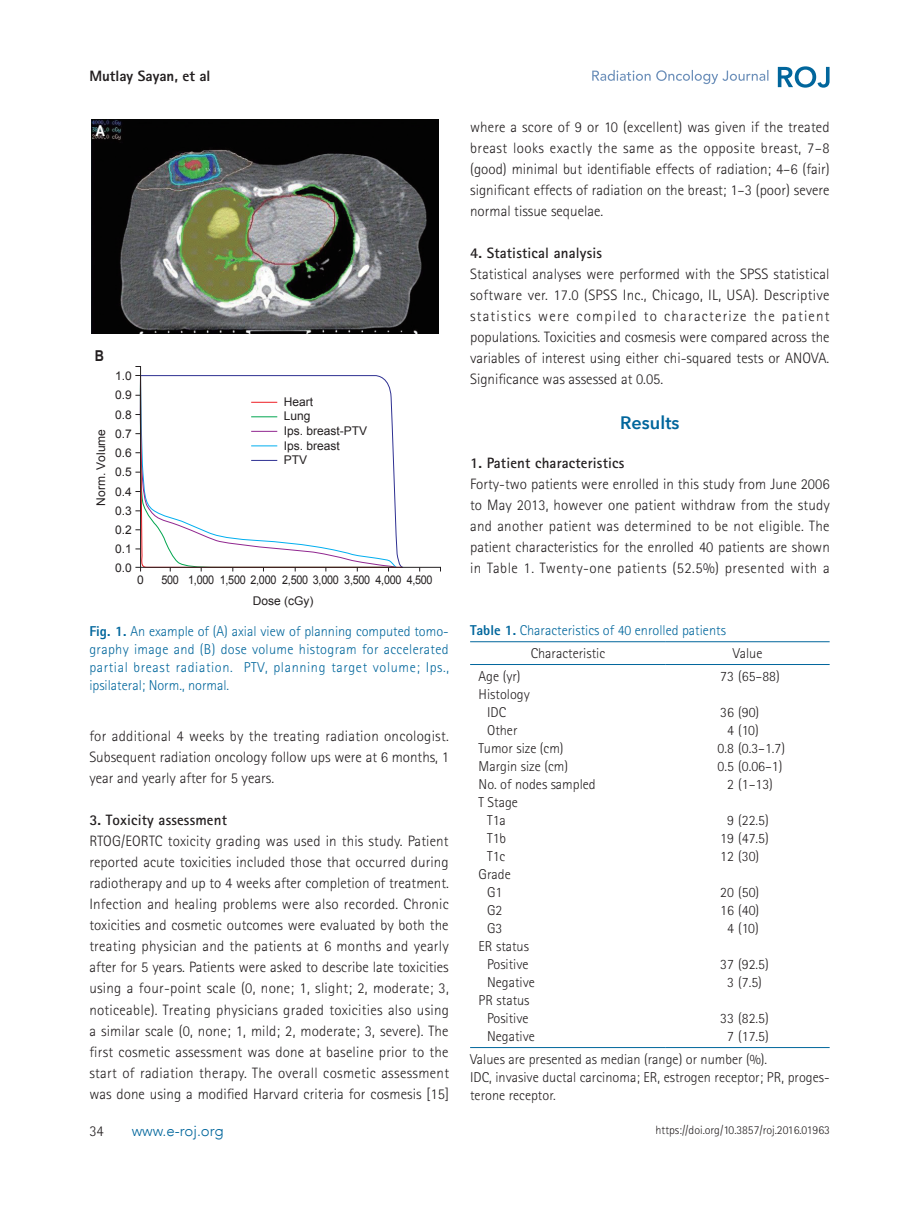
<style>
.page{position:relative;width:919px;height:1217px;background:#fff}
.page>*{position:absolute;margin:0;border:0;box-sizing:border-box;transform-origin:0 0}
.t1{font:600 18px "Avenir Next";letter-spacing:.005em;color:#01669c}
.t2{font:300 15px/21px "Rotis Sans Serif";letter-spacing:.01em;color:#231f20}
.t3{font:800 15px "Rotis Sans Serif";color:#231f20}
.t4{font:300 15px "Avenir LT";color:#01669c}
.t5{font:700 15px "Arial";color:#231f20;scale:.85 1}
.t6{font:700 15px "Arial";color:#fff;scale:.85 1}
.t7{font:300 14.25px/18px "Rotis Sans Serif";color:#231f20;text-align:center}
.t8{font:300 14.25px/18px "Rotis Sans Serif";color:#01669c}
.t9{font:12px/14.5px "Arial";color:#231f20}
.t10{font:12px "Arial";letter-spacing:-.025em;color:#231f20;scale:.9 1}
.t11{font:300 12px "Rotis Sans Serif";letter-spacing:-.005em;color:#231f20}
.s1{font-weight:800}
.s2{font-weight:700}
.s3{color:#231f20}
</style>
<div class="page">
<svg style="left:777px;top:66px;width:52px;height:22px"></svg>
<svg style="left:592px;top:70px;width:176px;height:14px"></svg>
<hr style="left:470px;top:664px;width:195px;height:1px;background:#01669c">
<hr style="left:665px;top:664px;width:164px;height:1px;background:#01669c">
<hr style="left:470px;top:641px;width:195px;height:1px;background:#01669c">
<hr style="left:665px;top:641px;width:164px;height:1px;background:#01669c">
<hr style="left:470px;top:1046px;width:195px;height:1px;background:#01669c">
<hr style="left:665px;top:1046px;width:164px;height:1px;background:#01669c">
<svg style="left:135px;top:366px;width:306px;height:206px"></svg>
<img style="left:91px;top:119px;width:347px;height:214px">
<p class="t3" style="left:89px;top:67px;width:123px">Mutlay Sayan, et al</p>
<p class="t6" style="left:96px;top:121px;width:12px">A</p>
<p class="t5" style="left:95px;top:345px;width:12px">B</p>
<p class="t9" style="left:94px;top:505px;width:78px;rotate:-90deg">Norm. Volume</p>
<p class="t9" style="left:115px;top:368px;width:18px">1.0</p>
<p class="t9" style="left:115px;top:388px;width:18px">0.9</p>
<p class="t9" style="left:115px;top:407px;width:18px">0.8</p>
<p class="t9" style="left:115px;top:426px;width:18px">0.7</p>
<p class="t9" style="left:115px;top:445px;width:18px">0.6</p>
<p class="t9" style="left:115px;top:465px;width:18px">0.5</p>
<p class="t9" style="left:115px;top:484px;width:18px">0.4</p>
<p class="t9" style="left:115px;top:503px;width:18px">0.3</p>
<p class="t9" style="left:115px;top:522px;width:18px">0.2</p>
<p class="t9" style="left:115px;top:541px;width:18px">0.1</p>
<p class="t9" style="left:115px;top:560px;width:18px">0.0</p>
<p class="t9" style="left:283px;top:394px;width:31px">Heart</p>
<p class="t9" style="left:283px;top:423px;width:85px">Ips. breast-PTV<br>Ips. breast<br>PTV</p>
<p class="t9" style="left:283px;top:409px;width:28px">Lung</p>
<p class="t9" style="left:137px;top:573px;width:8px">0</p>
<p class="t10" style="left:161px;top:572px;width:303px">500 1,000 1,500 2,000 2,500 3,000 3,500 4,000 4,500</p>
<p class="t9" style="left:253px;top:593px;width:62px">Dose (cGy)</p>
<p class="t8" style="left:89px;top:621px;width:361px;text-align:justify"><span class="s1">Fig. 1.</span> An example of (A) axial view of planning computed tomo&shy;graphy image and (B) dose volume histogram for accelerated partial breast radiation. PTV, planning target volume; Ips., ipsilateral; Norm., normal.</p>
<p class="t2" style="left:89px;top:725px;width:361px;text-align:justify">for additional 4 weeks by the treating radiation oncologist.<br>Subsequent radiation oncology follow ups were at 6 months, 1 year and yearly after for 5 years.</p>
<p class="t2" style="left:89px;top:809px;width:361px"><span class="s2">3. Toxicity assessment<br></span>RTOG/EORTC toxicity grading was used in this study. Patient reported acute toxicities included those that occurred during radiotherapy and up to 4 weeks after completion of treatment.<br>Infection and healing problems were also recorded. Chronic toxicities and cosmetic outcomes were evaluated by both the treating physician and the patients at 6 months and yearly after for 5 years. Patients were asked to describe late toxicities using a four-point scale (0, none; 1, slight; 2, moderate; 3, noticeable). Treating physicians graded toxicities also using a similar scale (0, none; 1, mild; 2, moderate; 3, severe). The first cosmetic assessment was done at baseline prior to the start of radiation therapy. The overall cosmetic assessment was done using a modified Harvard criteria for cosmesis [15]</p>
<p class="t2" style="left:470px;top:116px;width:361px;text-align:justify">where a score of 9 or 10 (excellent) was given if the treated breast looks exactly the same as the opposite breast, 7–8 (good) minimal but identifiable effects of radiation; 4–6 (fair) significant effects of radiation on the breast; 1–3 (poor) severe normal tissue sequelae.</p>
<p class="t2" style="left:470px;top:242px;width:361px"><span class="s2">4. Statistical analysis<br></span>Statistical analyses were performed with the SPSS statistical software ver. 17.0 (SPSS Inc., Chicago, IL, USA). Descriptive statistics were compiled to characterize the patient populations. Toxicities and cosmesis were compared across the variables of interest using either chi-squared tests or ANOVA.<br>Significance was assessed at 0.05.</p>
<p class="t1" style="left:620px;top:407px;width:61px">Results</p>
<p class="t2" style="left:470px;top:452px;width:361px"><span class="s2">1. Patient characteristics<br></span>Forty-two patients were enrolled in this study from June 2006 to May 2013, however one patient withdraw from the study and another patient was determined to be not eligible. The patient characteristics for the enrolled 40 patients are shown in Table 1. Twenty-one patients (52.5%) presented with a</p>
<p class="t8" style="left:530px;top:619px;width:197px;line-height:22.8px;text-indent:-61px"><span class="s1">Table 1.</span> Characteristics of 40 enrolled patients<br><span class="s3">Characteristic</span></p>
<p class="t7" style="left:733px;top:644px;width:31px">Value</p>
<p class="t7" style="left:720px;top:666px;width:61px">73 (65–88)</p>
<p class="t7" style="left:720px;top:702px;width:41px">36 (90)</p>
<p class="t7" style="left:727px;top:720px;width:33px">4 (10)</p>
<p class="t7" style="left:717px;top:738px;width:69px">0.8 (0.3–1.7)</p>
<p class="t7" style="left:717px;top:756px;width:66px">0.5 (0.06–1)</p>
<p class="t7" style="left:727px;top:774px;width:47px">2 (1–13)</p>
<p class="t7" style="left:720px;top:810px;width:50px;text-align:justify;text-indent:7px">9 (22.5)<br>19 (47.5)<br>12 (30)</p>
<p class="t7" style="left:720px;top:882px;width:41px">20 (50)<br>16 (40)<br>4 (10)</p>
<p class="t7" style="left:720px;top:954px;width:50px">37 (92.5)<br>3 (7.5)</p>
<p class="t7" style="left:720px;top:1008px;width:50px">33 (82.5)<br>7 (17.5)</p>
<p class="t7" style="left:470px;top:1049px;width:361px;text-align:left">Values are presented as median (range) or number (%).<br>IDC, invasive ductal carcinoma; ER, estrogen receptor; PR, proges&shy;terone receptor.</p>
<p class="t7" style="left:478px;top:667px;width:43px">Age (yr)</p>
<p class="t7" style="left:478px;top:685px;width:53px">Histology</p>
<p class="t7" style="left:487px;top:703px;width:21px">IDC</p>
<p class="t7" style="left:487px;top:721px;width:32px">Other</p>
<p class="t7" style="left:478px;top:739px;width:86px">Tumor size (cm)</p>
<p class="t7" style="left:478px;top:756px;width:91px">Margin size (cm)</p>
<p class="t7" style="left:478px;top:774px;width:119px">No. of nodes sampled</p>
<p class="t7" style="left:478px;top:792px;width:41px">T Stage</p>
<p class="t7" style="left:487px;top:810px;width:20px">T1a</p>
<p class="t7" style="left:487px;top:828px;width:20px">T1b</p>
<p class="t7" style="left:487px;top:846px;width:20px">T1c</p>
<p class="t7" style="left:478px;top:864px;width:34px">Grade</p>
<p class="t7" style="left:487px;top:882px;width:17px">G1</p>
<p class="t7" style="left:487px;top:900px;width:17px">G2</p>
<p class="t7" style="left:487px;top:918px;width:17px">G3</p>
<p class="t7" style="left:478px;top:936px;width:52px">ER status</p>
<p class="t7" style="left:487px;top:954px;width:43px">Positive</p>
<p class="t7" style="left:487px;top:972px;width:49px">Negative</p>
<p class="t7" style="left:478px;top:990px;width:52px">PR status</p>
<p class="t7" style="left:487px;top:1008px;width:43px">Positive</p>
<p class="t7" style="left:487px;top:1026px;width:49px">Negative</p>
<p class="t2" style="left:89px;top:1120px;width:16px">34</p>
<p class="t4" style="left:132px;top:1121px;width:94px">www.e-roj.org</p>
<p class="t11" style="left:655px;top:1122px;width:176px">https://doi.org/10.3857/roj.2016.01963</p>
</div>
